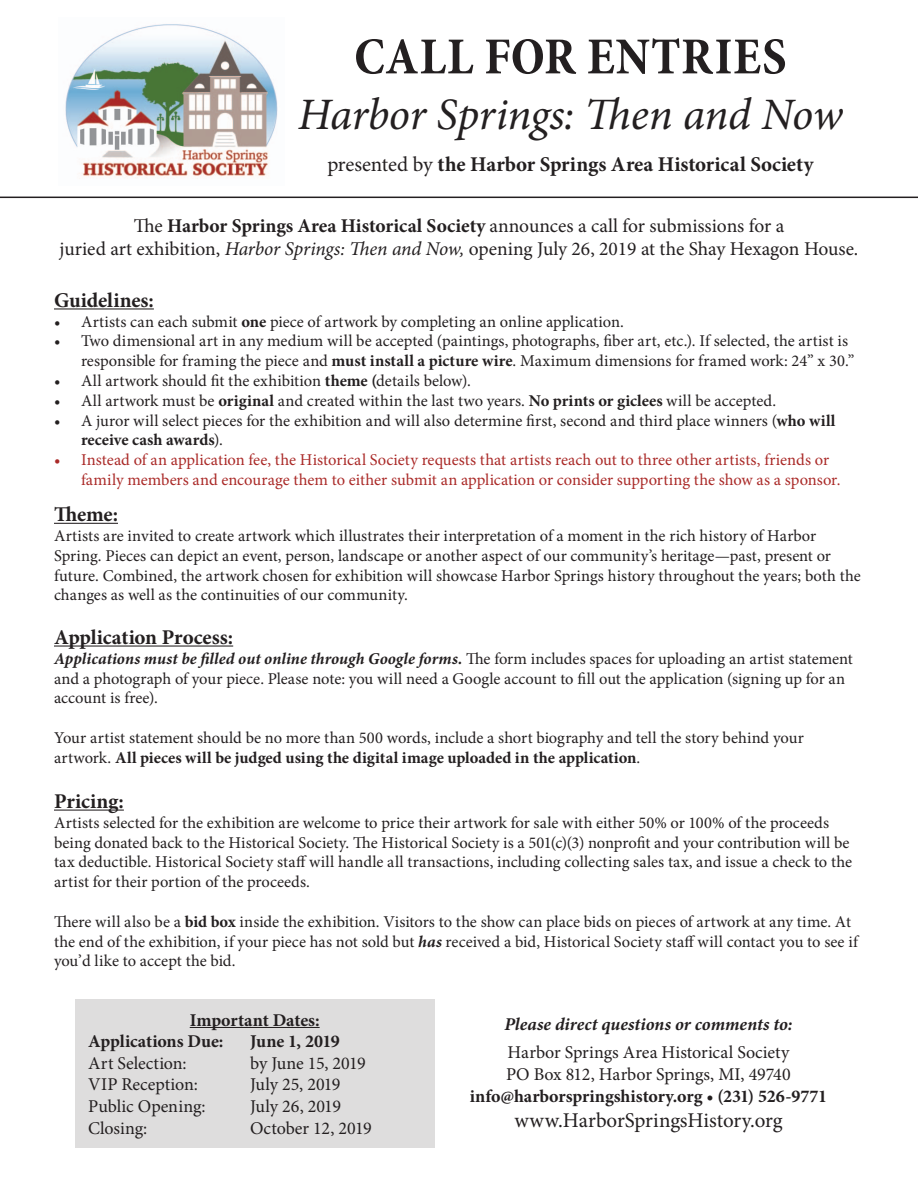
<style>
.page{position:relative;width:918px;height:1188px;background:#fff}
.page>*{position:absolute;margin:0;border:0;box-sizing:border-box;transform-origin:0 0}
.t1{font:700 condensed 52.5px "Minion Pro";letter-spacing:.015em;color:#231f20}
.t2{font:italic 45px "Minion Pro";letter-spacing:-.01em;color:#231f20}
.t3{font:700 21px "Minion Pro";color:#231f20}
.t4{font:21px "Minion Pro";letter-spacing:-.005em;color:#231f20}
.t5{font:19.5px/23.4px "Minion Pro";letter-spacing:-.005em;color:#231f20;text-align:center}
.t6{font:18px "Minion Pro";letter-spacing:-.005em;color:#231f20}
.t7{font:700 18px "Minion Pro";letter-spacing:-.005em;color:#231f20}
.t8{font:italic 700 18px "Minion Pro";color:#231f20}
.t9{font:18px "Minion Pro";letter-spacing:-.025em;color:#231f20}
.t10{font:16.5px/19.8px "Minion Pro";color:#231f20}
.t11{font:16.5px/19.8px "Minion Pro";color:#aa2a28}
.s1{font-weight:400}
.s2{font-weight:700}
.s3{font-style:italic}
.s4{font-weight:700;font-style:italic}
</style>
<div class="page">
<div style="left:75px;top:999px;width:360px;height:149px;background:#dedddd"></div>
<hr style="left:190px;top:1027px;width:130px;height:1px;background:#231f20">
<hr style="left:0;top:197px;width:918px;height:1px;background:#231f20">
<hr style="left:54px;top:308px;width:100px;height:1px;background:#231f20">
<hr style="left:54px;top:523px;width:64px;height:1px;background:#231f20">
<hr style="left:54px;top:810px;width:70px;height:1px;background:#231f20">
<hr style="left:54px;top:646px;width:179px;height:1px;background:#231f20">
<img style="left:65px;top:24px;width:213px;height:155px">
<p class="t1" style="left:354px;top:20px;width:434px">CALL FOR ENTRIES</p>
<p class="t2" style="left:298px;top:84px;width:547px">Harbor Springs: Then and Now</p>
<p class="t3" style="left:327px;top:149px;width:488px"><span class="s1">presented by</span> the Harbor Springs Area Historical Society</p>
<p class="t5" style="left:60px;top:214px;width:800px">The <span class="s2">Harbor Springs Area Historical Society</span> announces a call for submissions for a<br>juried art exhibition, <span class="s3">Harbor Springs: Then and Now,</span> opening July 26, 2019 at the Shay Hexagon House.</p>
<p class="t3" style="left:54px;top:285px;width:101px">Guidelines:</p>
<p class="t10" style="left:54px;top:312px;width:571px">• Artists can each submit <span class="s2">one</span> piece of artwork by completing an online application.</p>
<p class="t10" style="left:81px;top:331px;width:775px;text-indent:-27px">• Two dimensional art in any medium will be accepted (paintings, photographs, fiber art, etc.). If selected, the artist is responsible for framing the piece and <span class="s2">must install a picture wire</span>. Maximum dimensions for framed work: 24” x 30.”</p>
<p class="t10" style="left:54px;top:371px;width:418px">• All artwork should fit the exhibition <span class="s2">theme (</span>details below).</p>
<p class="t10" style="left:54px;top:391px;width:724px">• All artwork must be <span class="s2">original</span> and created within the last two years. <span class="s2">No prints or giclees</span> will be accepted.</p>
<p class="t10" style="left:81px;top:411px;width:756px;text-indent:-27px">• A juror will select pieces for the exhibition and will also determine first, second and third place winners (<span class="s2">who will receive cash awards</span>).</p>
<p class="t11" style="left:81px;top:450px;width:761px;text-indent:-27px">• Instead of an application fee, the Historical Society requests that artists reach out to three other artists, friends or family members and encourage them to either submit an application or consider supporting the show as a sponsor.</p>
<p class="t3" style="left:54px;top:500px;width:66px">Theme:</p>
<p class="t10" style="left:54px;top:526px;width:808px">Artists are invited to create artwork which illustrates their interpretation of a moment in the rich history of Harbor Spring. Pieces can depict an event, person, landscape or another aspect of our community’s heritage—past, present or future. Combined, the artwork chosen for exhibition will showcase Harbor Springs history throughout the years; both the changes as well as the continuities of our community.</p>
<p class="t3" style="left:54px;top:622px;width:181px">Application Process:</p>
<p class="t10" style="left:54px;top:649px;width:800px"><span class="s4">Applications must be filled out online through Google forms.</span> The form includes spaces for uploading an artist statement and a photograph of your piece. Please note: you will need a Google account to fill out the application (signing up for an account is free).</p>
<p class="t10" style="left:54px;top:728px;width:751px">Your artist statement should be no more than 500 words, include a short biography and tell the story behind your artwork. <span class="s2">All pieces will be judged using the digital image uploaded in the application</span>.</p>
<p class="t3" style="left:54px;top:786px;width:71px">Pricing:</p>
<p class="t10" style="left:54px;top:813px;width:800px">Artists selected for the exhibition are welcome to price their artwork for sale with either 50% or 100% of the proceeds being donated back to the Historical Society. The Historical Society is a 501(c)(3) nonprofit and your contribution will be tax deductible. Historical Society staff will handle all transactions, including collecting sales tax, and issue a check to the artist for their portion of the proceeds.</p>
<p class="t10" style="left:54px;top:912px;width:805px">There will also be a <span class="s2">bid box</span> inside the exhibition. Visitors to the show can place bids on pieces of artwork at any time. At the end of the exhibition, if your piece has not sold but <span class="s4">has</span> received a bid, Historical Society staff will contact you to see if you’d like to accept the bid.</p>
<p class="t7" style="left:190px;top:1007px;width:131px">Important Dates:</p>
<p class="t7" style="left:88px;top:1029px;width:137px">Applications Due:</p>
<p class="t7" style="left:250px;top:1029px;width:91px">June 1, 2019</p>
<p class="t6" style="left:88px;top:1051px;width:100px">Art Selection:</p>
<p class="t9" style="left:250px;top:1051px;width:117px">by June 15, 2019</p>
<p class="t6" style="left:88px;top:1073px;width:111px">VIP Reception:</p>
<p class="t6" style="left:250px;top:1073px;width:92px">July 25, 2019</p>
<p class="t6" style="left:88px;top:1094px;width:119px">Public Opening:</p>
<p class="t6" style="left:250px;top:1094px;width:92px">July 26, 2019</p>
<p class="t6" style="left:88px;top:1116px;width:61px">Closing:</p>
<p class="t6" style="left:250px;top:1116px;width:123px">October 12, 2019</p>
<p class="t8" style="left:504px;top:1011px;width:290px">Please direct questions or comments to:</p>
<p class="t6" style="left:508px;top:1041px;width:283px">Harbor Springs Area Historical Society</p>
<p class="t6" style="left:506px;top:1062px;width:286px">PO Box 812, Harbor Springs, MI, 49740</p>
<p class="t7" style="left:470px;top:1083px;width:359px">info@harborspringshistory.org • (231) 526-9771</p>
<p class="t4" style="left:514px;top:1106px;width:270px">www.HarborSpringsHistory.org</p>
</div>
